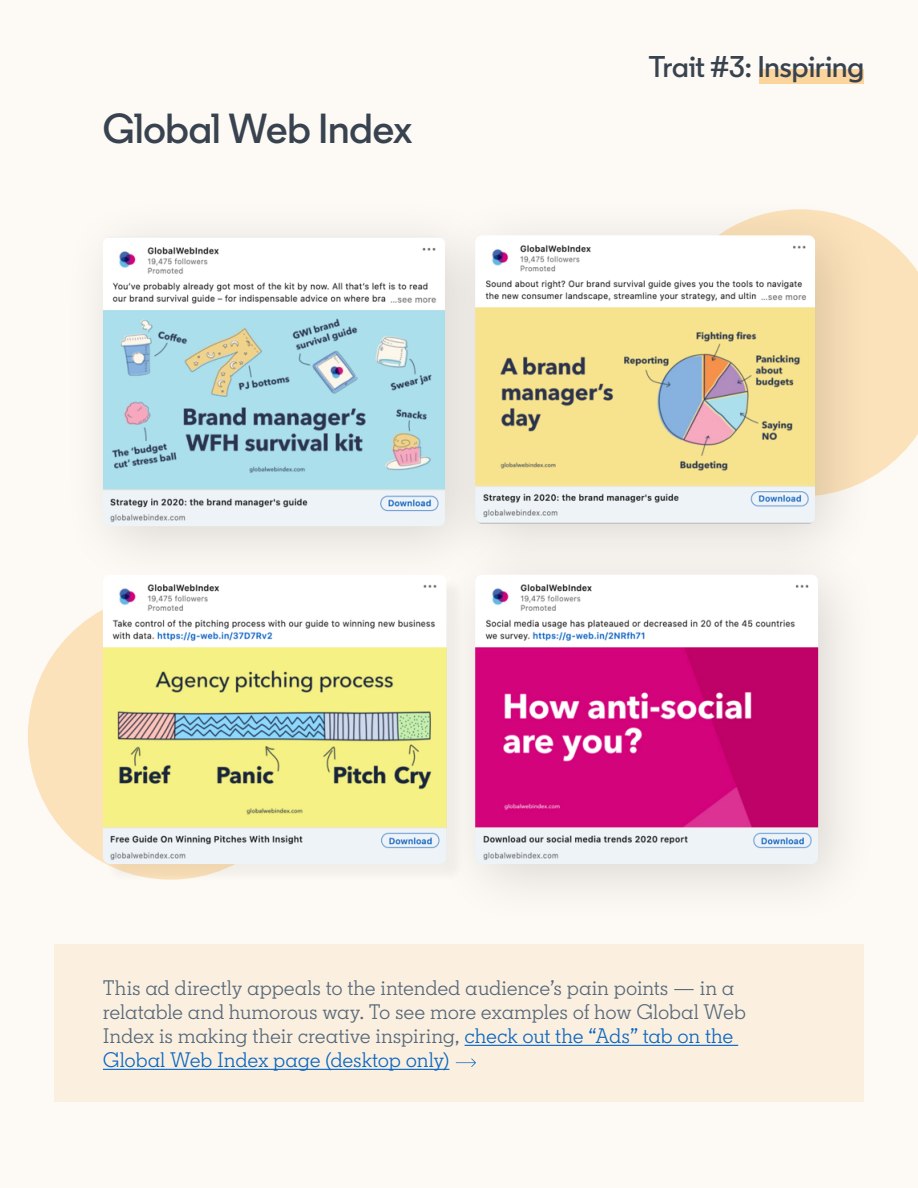
<style>
.page{position:relative;width:918px;height:1188px;background:#fdfaf5}
.page>*{position:absolute;margin:0;border:0;box-sizing:border-box;transform-origin:0 0}
.t1{font:600 42px "Community";letter-spacing:-.005em;color:#38434f}
.t2{font:600 30px "Community";color:#38434f}
.t3{font:21px/24px "Community Slab";letter-spacing:-.01em;color:#56687a}
.s1{color:#0a66c2}
</style>
<div class="page">
<div style="left:54px;top:944px;width:810px;height:158px;background:#fbf0e0"></div>
<div style="left:28px;top:592px;width:285px;height:288px;background:#fce2ba;border-radius:50%"></div>
<svg style="left:879px;top:233px;width:39px;height:240px;background:#fce5c2"></svg>
<hr style="left:465px;top:1045px;width:273px;height:1px;background:#0a66c2">
<hr style="left:103px;top:1069px;width:346px;height:1px;background:#0a66c2">
<div style="left:60px;top:195px;width:449px;height:395px;background:#000;opacity:.14"></div>
<img style="left:103px;top:237px;width:330px;height:289px">
<div style="left:433px;top:193px;width:446px;height:394px;background:#000;opacity:.14"></div>
<img style="left:475px;top:235px;width:340px;height:289px">
<div style="left:433px;top:532px;width:449px;height:396px;background:#f6f3ee"></div>
<img style="left:475px;top:575px;width:343px;height:286px">
<div style="left:105px;top:577px;width:360px;height:306px;background:#000;opacity:.05"></div>
<img style="left:103px;top:575px;width:344px;height:289px">
<div style="left:759px;top:70px;width:105px;height:14px;background:#fcd59d"></div>
<svg style="left:456px;top:1058px;width:20px;height:9px"></svg>
<h1 class="t1" style="left:103px;top:102px;width:311px">Global Web Index</h1>
<h2 class="t2" style="left:649px;top:48px;width:217px">Trait #3: Inspiring</h2>
<p class="t3" style="left:103px;top:976px;width:645px">This ad directly appeals to the intended audience’s pain points — in a relatable and humorous way. To see more examples of how Global Web Index is making their creative inspiring, <span class="s1">check out the “Ads” tab on the Global Web Index page (desktop only)</span></p>
</div>
